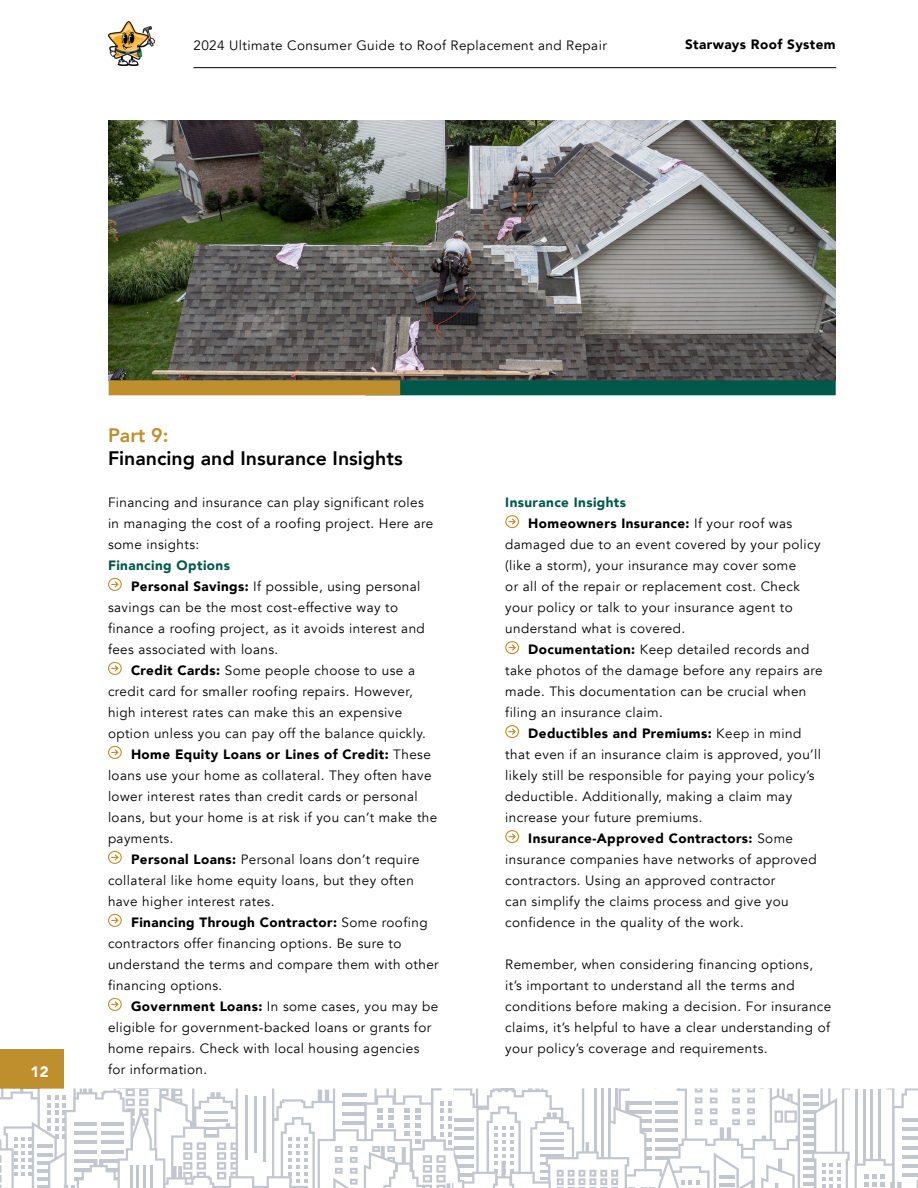
<style>
.page{position:relative;width:918px;height:1188px;background:#fff}
.page>*{position:absolute;margin:0;border:0;box-sizing:border-box;transform-origin:0 0}
.t1{font:800 19.5px "Avenir";color:#000}
.t2{font:800 19.5px "Avenir";color:#bf8e2d}
.t3{font:900 15px "Avenir";color:#fff}
.t4{font:13.5px/21px "Avenir";letter-spacing:.03em;color:#000}
.t5{font:900 13.5px "Avenir";letter-spacing:.03em;color:#000}
.t6{font:900 13.5px "Avenir";letter-spacing:.03em;color:#00584b}
.s1{font-weight:900}
.s2{font-weight:400}
</style>
<div class="page">
<div style="left:0;top:1049px;width:64px;height:40px;background:#bf8e2d"></div>
<hr style="left:193px;top:67px;width:643px;height:1px;background:#000">
<svg style="left:0;top:1089px;width:918px;height:99px"></svg>
<img style="left:108px;top:120px;width:728px;height:260px">
<svg style="left:108px;top:577px;width:14px;height:14px"></svg>
<svg style="left:108px;top:661px;width:14px;height:14px"></svg>
<svg style="left:108px;top:745px;width:14px;height:14px"></svg>
<svg style="left:108px;top:850px;width:14px;height:14px"></svg>
<svg style="left:108px;top:913px;width:14px;height:14px"></svg>
<svg style="left:108px;top:997px;width:14px;height:14px"></svg>
<div style="left:366px;top:380px;width:470px;height:15px;background:#00584b"></div>
<div style="left:109px;top:380px;width:291px;height:15px;background:#bf8e2d"></div>
<svg style="left:505px;top:515px;width:14px;height:14px"></svg>
<svg style="left:505px;top:641px;width:14px;height:14px"></svg>
<svg style="left:505px;top:725px;width:14px;height:14px"></svg>
<svg style="left:505px;top:830px;width:14px;height:14px"></svg>
<img style="left:109px;top:21px;width:46px;height:45px">
<p class="t4" style="left:193px;top:35px;width:415px">2024 Ultimate Consumer Guide to Roof Replacement and Repair</p>
<p class="t5" style="left:685px;top:33px;width:152px">Starways Roof System</p>
<p class="t3" style="left:31px;top:1059px;width:20px">12</p>
<h1 class="t2" style="left:108px;top:417px;width:62px">Part 9:</h1>
<h1 class="t1" style="left:108px;top:440px;width:296px">Financing and Insurance Insights</h1>
<p class="t4" style="left:108px;top:492px;width:327px">Financing and insurance can play significant roles in managing the cost of a roofing project. Here are some insights:</p>
<p class="t6" style="left:108px;top:554px;width:123px">Financing Options</p>
<p class="t4" style="left:131px;top:576px;width:291px"><span class="s1">Personal Savings:</span> If possible, using personal</p>
<p class="t4" style="left:108px;top:597px;width:292px">savings can be the most cost-effective way to</p>
<p class="t4" style="left:108px;top:618px;width:318px">finance a roofing project, as it avoids interest and</p>
<p class="t4" style="left:108px;top:639px;width:172px">fees associated with loans.</p>
<p class="t4" style="left:131px;top:660px;width:286px"><span class="s1">Credit Cards:</span> Some people choose to use a</p>
<p class="t4" style="left:108px;top:681px;width:306px">credit card for smaller roofing repairs. However,</p>
<p class="t4" style="left:108px;top:702px;width:296px">high interest rates can make this an expensive</p>
<p class="t4" style="left:108px;top:723px;width:319px">option unless you can pay off the balance quickly.</p>
<p class="t5" style="left:131px;top:743px;width:301px">Home Equity Loans or Lines of Credit: <span class="s2">These</span></p>
<p class="t4" style="left:108px;top:765px;width:325px">loans use your home as collateral. They often have</p>
<p class="t4" style="left:108px;top:786px;width:311px">lower interest rates than credit cards or personal</p>
<p class="t4" style="left:108px;top:807px;width:331px">loans, but your home is at risk if you can’t make the</p>
<p class="t4" style="left:108px;top:828px;width:67px">payments.</p>
<p class="t4" style="left:131px;top:849px;width:290px"><span class="s1">Personal Loans:</span> Personal loans don’t require</p>
<p class="t4" style="left:108px;top:870px;width:307px">collateral like home equity loans, but they often</p>
<p class="t4" style="left:108px;top:891px;width:168px">have higher interest rates.</p>
<p class="t5" style="left:131px;top:911px;width:298px">Financing Through Contractor: <span class="s2">Some roofing</span></p>
<p class="t4" style="left:108px;top:933px;width:295px">contractors offer financing options. Be sure to</p>
<p class="t4" style="left:108px;top:954px;width:332px">understand the terms and compare them with other</p>
<p class="t4" style="left:108px;top:975px;width:116px">financing options.</p>
<p class="t4" style="left:131px;top:996px;width:309px"><span class="s1">Government Loans:</span> In some cases, you may be</p>
<p class="t4" style="left:108px;top:1017px;width:325px">eligible for government-backed loans or grants for</p>
<p class="t4" style="left:108px;top:1038px;width:313px">home repairs. Check with local housing agencies</p>
<p class="t4" style="left:108px;top:1059px;width:101px">for information.</p>
<p class="t6" style="left:505px;top:491px;width:122px">Insurance Insights</p>
<p class="t5" style="left:528px;top:512px;width:265px">Homeowners Insurance: <span class="s2">If your roof was</span></p>
<p class="t4" style="left:505px;top:534px;width:317px">damaged due to an event covered by your policy</p>
<p class="t4" style="left:505px;top:555px;width:293px">(like a storm), your insurance may cover some</p>
<p class="t4" style="left:505px;top:576px;width:296px">or all of the repair or replacement cost. Check</p>
<p class="t4" style="left:505px;top:597px;width:289px">your policy or talk to your insurance agent to</p>
<p class="t4" style="left:505px;top:618px;width:182px">understand what is covered.</p>
<p class="t4" style="left:528px;top:639px;width:283px"><span class="s1">Documentation:</span> Keep detailed records and</p>
<p class="t4" style="left:505px;top:660px;width:319px">take photos of the damage before any repairs are</p>
<p class="t4" style="left:505px;top:681px;width:303px">made. This documentation can be crucial when</p>
<p class="t4" style="left:505px;top:702px;width:159px">filing an insurance claim.</p>
<p class="t5" style="left:528px;top:722px;width:275px">Deductibles and Premiums: <span class="s2">Keep in mind</span></p>
<p class="t4" style="left:505px;top:744px;width:317px">that even if an insurance claim is approved, you’ll</p>
<p class="t4" style="left:505px;top:765px;width:311px">likely still be responsible for paying your policy’s</p>
<p class="t4" style="left:505px;top:786px;width:288px">deductible. Additionally, making a claim may</p>
<p class="t4" style="left:505px;top:807px;width:199px">increase your future premiums.</p>
<p class="t5" style="left:528px;top:827px;width:266px">Insurance-Approved Contractors: <span class="s2">Some</span></p>
<p class="t4" style="left:505px;top:849px;width:313px">insurance companies have networks of approved</p>
<p class="t4" style="left:505px;top:870px;width:272px">contractors. Using an approved contractor</p>
<p class="t4" style="left:505px;top:891px;width:285px">can simplify the claims process and give you</p>
<p class="t4" style="left:505px;top:912px;width:240px">confidence in the quality of the work.</p>
<p class="t4" style="left:505px;top:954px;width:328px">Remember, when considering financing options, it’s important to understand all the terms and conditions before making a decision. For insurance claims, it’s helpful to have a clear understanding of your policy’s coverage and requirements.</p>
</div>
